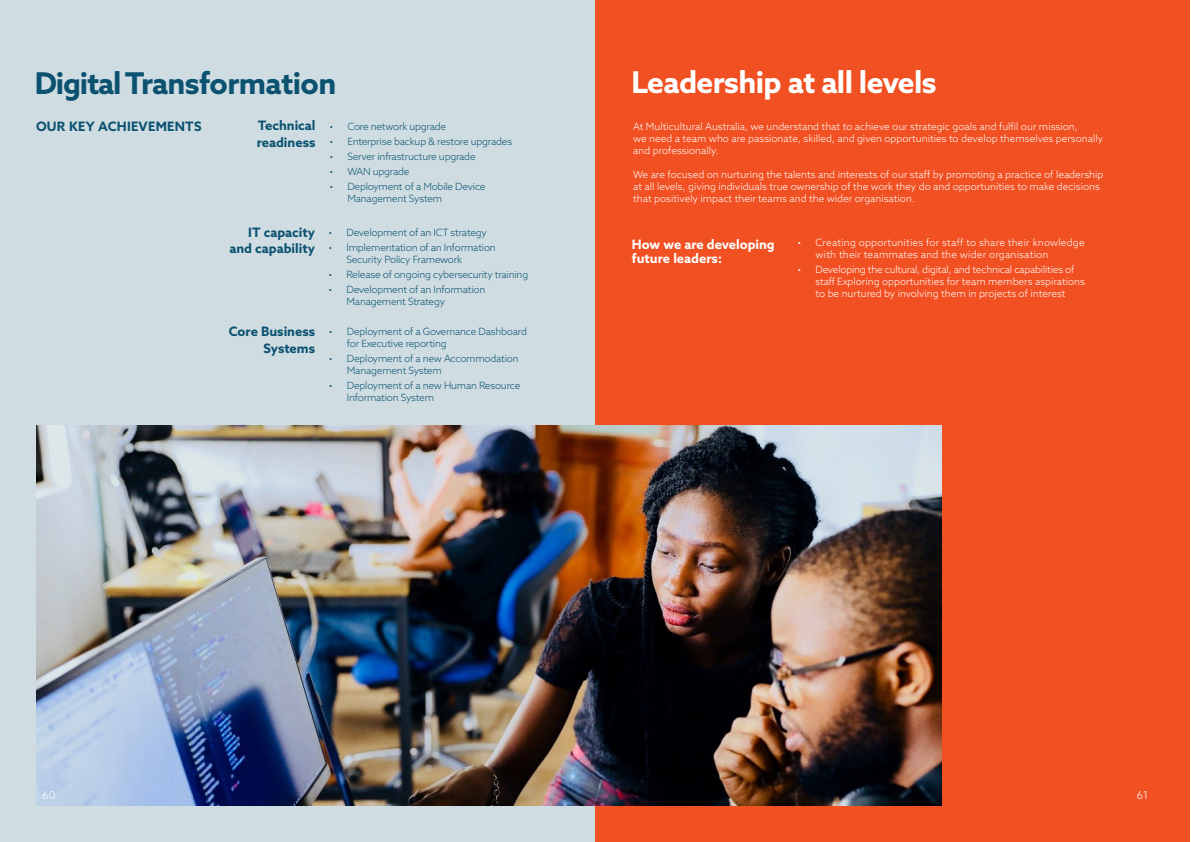
<style>
.page{position:relative;width:1191px;height:842px;background:#fff}
.page>*{position:absolute;margin:0;border:0;box-sizing:border-box;transform-origin:0 0}
.t1{font:700 30px "Azo Sans";letter-spacing:-.02em;color:#fff}
.t2{font:700 30px "Azo Sans";letter-spacing:-.02em;color:#0b5270}
.t3{font:700 13px "Azo Sans";color:#0b5270}
.t4{font:700 13px/14px "Azo Sans";color:#fff}
.t5{font:700 13px "Azo Sans";letter-spacing:.02em;color:#0b5270}
.t6{font:300 11px "Azo Sans";color:#fff}
.t7{font:300 10px/12px "Azo Sans";color:#fff}
.t8{font:300 10px/12px "Azo Sans";letter-spacing:-.02em;color:#0b5270}
.t9{font:300 10px/12px "Azo Sans";letter-spacing:.02em;color:#fff}
</style>
<div class="page">
<div style="left:0;top:0;width:596px;height:842px;background:#cfdde2"></div>
<div style="left:595px;top:0;width:595px;height:842px;background:#f15122"></div>
<img style="left:36px;top:425px;width:905px;height:381px">
<p class="t2" style="left:35px;top:64px;width:303px">Digital Transformation</p>
<p class="t3" style="left:258px;top:117px;width:59px">Technical</p>
<p class="t3" style="left:257px;top:134px;width:60px">readiness</p>
<p class="t5" style="left:36px;top:117px;width:167px">OUR KEY ACHIEVEMENTS</p>
<p class="t8" style="left:329px;top:121px;width:118px">• Core network upgrade</p>
<p class="t8" style="left:329px;top:135px;width:184px">• Enterprise backup &amp; restore upgrades</p>
<p class="t8" style="left:329px;top:150px;width:148px">• Server infrastructure upgrade</p>
<p class="t8" style="left:329px;top:165px;width:82px">• WAN upgrade</p>
<p class="t8" style="left:347px;top:180px;width:140px;text-indent:-18px">• Deployment of a Mobile Device<br>Management System</p>
<p class="t8" style="left:328px;top:227px;width:160px">• Development of an ICT strategy</p>
<p class="t8" style="left:346px;top:241px;width:151px;text-indent:-18px">• Implementation of an Information<br>Security Policy Framework</p>
<p class="t8" style="left:328px;top:268px;width:201px">• Release of ongoing cybersecurity training</p>
<p class="t8" style="left:346px;top:283px;width:140px;text-indent:-18px">• Development of an Information<br>Management Strategy</p>
<p class="t8" style="left:347px;top:326px;width:182px;text-indent:-18px">• Deployment of a Governance Dashboard for Executive reporting</p>
<p class="t8" style="left:347px;top:353px;width:173px;text-indent:-18px">• Deployment of a new Accommodation<br>Management System</p>
<p class="t8" style="left:347px;top:379px;width:175px;text-indent:-18px">• Deployment of a new Human Resource<br>Information System</p>
<p class="t3" style="left:248px;top:223px;width:68px">IT capacity</p>
<p class="t3" style="left:229px;top:240px;width:87px">and capability</p>
<p class="t3" style="left:229px;top:322px;width:88px">Core Business</p>
<p class="t3" style="left:263px;top:339px;width:53px">Systems</p>
<p class="t1" style="left:631px;top:63px;width:307px">Leadership at all levels</p>
<p class="t7" style="left:633px;top:120px;width:471px">At Multicultural Australia, we understand that to achieve our strategic goals and fulfil our mission,<br>we need a team who are passionate, skilled, and given opportunities to develop themselves personally and professionally.</p>
<p class="t7" style="left:633px;top:168px;width:472px">We are focused on nurturing the talents and interests of our staff by promoting a practice of leadership at all levels, giving individuals true ownership of the work they do and opportunities to make decisions that positively impact their teams and the wider organisation.</p>
<p class="t9" style="left:815px;top:237px;width:271px;text-indent:-18px">• Creating opportunities for staff to share their knowledge with their teammates and the wider organisation</p>
<p class="t7" style="left:815px;top:264px;width:271px;text-indent:-18px">• Developing the cultural, digital, and technical capabilities of staff Exploring opportunities for team members aspirations to be nurtured by involving them in projects of interest</p>
<p class="t4" style="left:632px;top:237px;width:144px">How we are developing future leaders:</p>
<p class="t6" style="left:42px;top:788px;width:15px">60</p>
<p class="t6" style="left:1137px;top:788px;width:13px">61</p>
</div>
